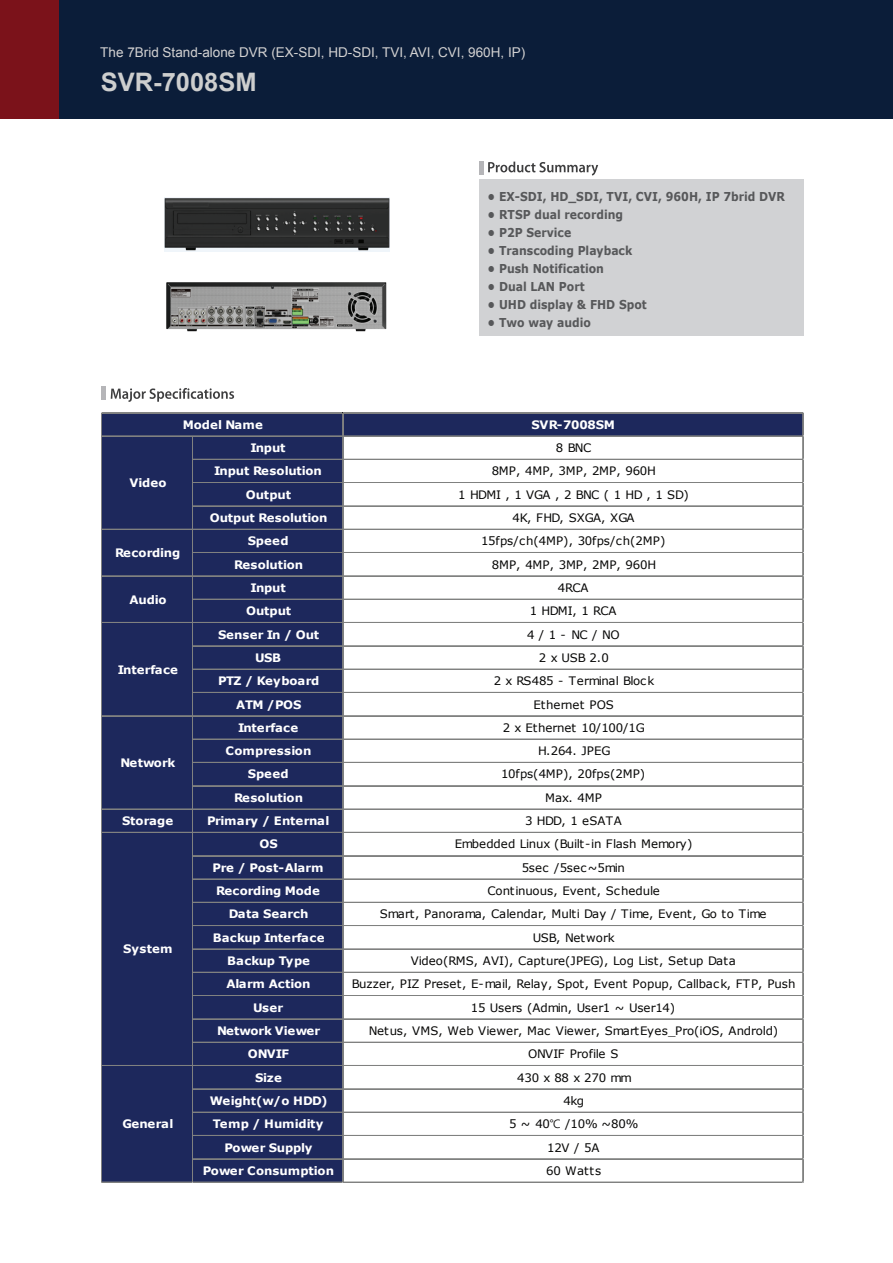
<style>
.page{position:relative;width:893px;height:1263px;background:#fff}
.page>*{position:absolute;margin:0;border:0;box-sizing:border-box;transform-origin:0 0}
.t1{font:700 25.5px "Arial";color:#cdcece}
.t2{font:13.5px "Arial";color:#d3d2d2}
.t3{font:700 12.3px "Verdana";color:#57585a;scale:.89 1}
.t4{font:11.7px "Verdana";letter-spacing:-.005em;color:#050504}
.t5{font:700 11.7px "Verdana";letter-spacing:-.005em;color:#fff}
.t6{font:700 11.7px "Verdana";letter-spacing:-.035em;color:#fff}
.t7{font:11.7px "Verdana";letter-spacing:-.025em;color:#050504}
.t8{font:700 11.7px "Verdana";letter-spacing:.015em;color:#fff}
.s1{font-family:"Malgun Gothic"}
</style>
<div class="page">
<div style="left:479px;top:179px;width:325px;height:157px;background:#d1d2d4"></div>
<hr style="left:479px;top:161px;width:4px;height:14px;background:#b5b5b8">
<hr style="left:102px;top:386px;width:4px;height:14px;background:#b5b5b8">
<svg style="left:488px;top:162px;width:110px;height:14px"></svg>
<svg style="left:111px;top:388px;width:123px;height:14px"></svg>
<div style="left:9px;top:0;width:884px;height:119px;background:#0b1d39"></div>
<div style="left:0;top:0;width:59px;height:119px;background:#7b121a"></div>
<img style="left:166px;top:282px;width:221px;height:50px">
<img style="left:164px;top:198px;width:226px;height:53px">
<div style="left:102px;top:413px;width:702px;height:24px;background:#1d285c"></div>
<div style="left:102px;top:436px;width:241px;height:747px;background:#1d285c"></div>
<hr style="left:102px;top:413px;width:241px;height:1px;background:#808180">
<hr style="left:343px;top:413px;width:461px;height:1px;background:#808180">
<hr style="left:102px;top:436px;width:702px;height:1px;background:#808180">
<hr style="left:193px;top:459px;width:611px;height:1px;background:#808180">
<hr style="left:193px;top:482px;width:611px;height:1px;background:#808180">
<hr style="left:193px;top:506px;width:611px;height:1px;background:#808180">
<hr style="left:102px;top:529px;width:702px;height:1px;background:#808180">
<hr style="left:193px;top:552px;width:611px;height:1px;background:#808180">
<hr style="left:102px;top:575px;width:702px;height:1px;background:#808180">
<hr style="left:102px;top:576px;width:702px;height:1px;background:#808180">
<hr style="left:193px;top:599px;width:611px;height:1px;background:#808180">
<hr style="left:102px;top:622px;width:702px;height:1px;background:#808180">
<hr style="left:193px;top:645px;width:610px;height:1px;background:#808180">
<hr style="left:193px;top:646px;width:611px;height:1px;background:#808180">
<hr style="left:193px;top:669px;width:611px;height:1px;background:#808180">
<hr style="left:193px;top:692px;width:611px;height:1px;background:#808180">
<hr style="left:102px;top:715px;width:702px;height:1px;background:#808180">
<hr style="left:102px;top:716px;width:702px;height:1px;background:#808180">
<hr style="left:193px;top:739px;width:611px;height:1px;background:#808180">
<hr style="left:193px;top:762px;width:611px;height:1px;background:#808180">
<hr style="left:193px;top:785px;width:610px;height:1px;background:#808180">
<hr style="left:193px;top:786px;width:611px;height:1px;background:#808180">
<hr style="left:102px;top:809px;width:702px;height:1px;background:#808180">
<hr style="left:102px;top:832px;width:702px;height:1px;background:#808180">
<hr style="left:193px;top:855px;width:611px;height:1px;background:#808180">
<hr style="left:193px;top:879px;width:611px;height:1px;background:#808180">
<hr style="left:193px;top:902px;width:611px;height:1px;background:#808180">
<hr style="left:193px;top:925px;width:611px;height:1px;background:#808180">
<hr style="left:193px;top:948px;width:610px;height:1px;background:#808180">
<hr style="left:193px;top:949px;width:611px;height:1px;background:#808180">
<hr style="left:193px;top:972px;width:611px;height:1px;background:#808180">
<hr style="left:193px;top:995px;width:611px;height:1px;background:#808180">
<hr style="left:193px;top:1018px;width:610px;height:1px;background:#808180">
<hr style="left:193px;top:1019px;width:611px;height:1px;background:#808180">
<hr style="left:193px;top:1042px;width:611px;height:1px;background:#808180">
<hr style="left:102px;top:1065px;width:702px;height:1px;background:#808180">
<hr style="left:193px;top:1088px;width:610px;height:1px;background:#808180">
<hr style="left:193px;top:1089px;width:611px;height:1px;background:#808180">
<hr style="left:193px;top:1112px;width:611px;height:1px;background:#808180">
<hr style="left:193px;top:1135px;width:611px;height:1px;background:#808180">
<hr style="left:193px;top:1158px;width:610px;height:1px;background:#808180">
<hr style="left:193px;top:1159px;width:611px;height:1px;background:#808180">
<hr style="left:101px;top:413px;width:1px;height:770px;background:#808180">
<hr style="left:192px;top:437px;width:1px;height:746px;background:#808180">
<hr style="left:342px;top:413px;width:1px;height:770px;background:#808180">
<hr style="left:343px;top:413px;width:1px;height:770px;background:#808180">
<hr style="left:102px;top:1182px;width:702px;height:1px;background:#808180">
<hr style="left:802px;top:413px;width:1px;height:770px;background:#808180">
<hr style="left:803px;top:413px;width:1px;height:770px;background:#808180">
<p class="t2" style="left:100px;top:43px;width:426px">The 7Brid Stand-alone DVR (EX-SDI, HD-SDI, TVI, AVI, CVI, 960H, IP)</p>
<h1 class="t1" style="left:101px;top:65px;width:157px">SVR-7008SM</h1>
<p class="t5" style="left:183px;top:416px;width:82px">Model Name</p>
<p class="t3" style="left:488px;top:188px;width:336px">• EX-SDI, HD_SDI, TVI, CVI, 960H, IP 7brid DVR</p>
<p class="t3" style="left:488px;top:206px;width:154px">• RTSP dual recording</p>
<p class="t3" style="left:488px;top:224px;width:96px">• P2P Service</p>
<p class="t3" style="left:488px;top:242px;width:164px">• Transcoding Playback</p>
<p class="t3" style="left:488px;top:260px;width:132px">• Push Notification</p>
<p class="t3" style="left:488px;top:278px;width:111px">• Dual LAN Port</p>
<p class="t3" style="left:488px;top:296px;width:180px">• UHD display &amp; FHD Spot</p>
<p class="t3" style="left:488px;top:314px;width:118px">• Two way audio</p>
<p class="t5" style="left:531px;top:416px;width:85px">SVR-7008SM</p>
<p class="t5" style="left:130px;top:474px;width:39px">Video</p>
<p class="t5" style="left:115px;top:544px;width:67px">Recording</p>
<p class="t5" style="left:130px;top:591px;width:39px">Audio</p>
<p class="t5" style="left:118px;top:661px;width:62px">Interface</p>
<p class="t5" style="left:121px;top:754px;width:56px">Network</p>
<p class="t5" style="left:250px;top:439px;width:37px">Input</p>
<p class="t4" style="left:556px;top:440px;width:37px">8 BNC</p>
<p class="t5" style="left:214px;top:463px;width:109px">Input Resolution</p>
<p class="t4" style="left:492px;top:463px;width:166px">8MP, 4MP, 3MP, 2MP, 960H</p>
<p class="t5" style="left:246px;top:486px;width:47px">Output</p>
<p class="t4" style="left:458px;top:486px;width:232px">1HDMI,1VGA,2BNC(1HD,1SD)</p>
<p class="t5" style="left:210px;top:509px;width:119px">Output Resolution</p>
<p class="t4" style="left:513px;top:510px;width:123px">4K, FHD, SXGA, XGA</p>
<p class="t5" style="left:248px;top:533px;width:42px">Speed</p>
<p class="t4" style="left:481px;top:533px;width:186px">15fps/ch(4MP), 30fps/ch(2MP)</p>
<p class="t5" style="left:234px;top:556px;width:70px">Resolution</p>
<p class="t4" style="left:492px;top:556px;width:166px">8MP, 4MP, 3MP, 2MP, 960H</p>
<p class="t5" style="left:251px;top:579px;width:37px">Input</p>
<p class="t4" style="left:558px;top:580px;width:32px">4RCA</p>
<p class="t5" style="left:246px;top:603px;width:47px">Output</p>
<p class="t4" style="left:530px;top:603px;width:88px">1 HDMI, 1 RCA</p>
<p class="t5" style="left:218px;top:626px;width:103px">Senser In / Out</p>
<p class="t4" style="left:527px;top:626px;width:94px">4/1-NC/NO</p>
<p class="t5" style="left:255px;top:649px;width:28px">USB</p>
<p class="t4" style="left:539px;top:649px;width:71px">2 x USB 2.0</p>
<p class="t5" style="left:218px;top:673px;width:103px">PTZ / Keyboard</p>
<p class="t4" style="left:494px;top:673px;width:162px">2 x RS485 - Terminal Block</p>
<p class="t5" style="left:236px;top:696px;width:67px">ATM /POS</p>
<p class="t4" style="left:534px;top:696px;width:82px">Ethernet POS</p>
<p class="t5" style="left:238px;top:719px;width:62px">Interface</p>
<p class="t4" style="left:503px;top:719px;width:144px">2 x Ethernet 10/100/1G</p>
<p class="t5" style="left:225px;top:743px;width:88px">Compression</p>
<p class="t4" style="left:538px;top:743px;width:74px">H.264. JPEG</p>
<p class="t5" style="left:248px;top:766px;width:42px">Speed</p>
<p class="t4" style="left:501px;top:766px;width:146px">10fps(4MP), 20fps(2MP)</p>
<p class="t5" style="left:234px;top:789px;width:70px">Resolution</p>
<p class="t4" style="left:545px;top:789px;width:58px">Max. 4MP</p>
<p class="t5" style="left:122px;top:812px;width:53px">Storage</p>
<p class="t5" style="left:207px;top:812px;width:124px">Primary / Enternal</p>
<p class="t4" style="left:525px;top:813px;width:98px">3 HDD, 1 eSATA</p>
<p class="t5" style="left:259px;top:836px;width:20px">OS</p>
<p class="t4" style="left:455px;top:836px;width:239px">Embedded Linux (Built-in Flash Memory)</p>
<p class="t6" style="left:213px;top:859px;width:112px">Pre / Post-Alarm</p>
<p class="t4" style="left:522px;top:859px;width:105px">5sec /5sec~5min</p>
<p class="t5" style="left:216px;top:882px;width:105px">Recording Mode</p>
<p class="t4" style="left:487px;top:883px;width:174px">Continuous, Event, Schedule</p>
<p class="t8" style="left:229px;top:906px;width:81px">Data Search</p>
<p class="t4" style="left:380px;top:906px;width:388px">Smart, Panorama, Calendar, Multi Day / Time, Event, Go to Time</p>
<p class="t5" style="left:213px;top:929px;width:113px">Backup Interface</p>
<p class="t4" style="left:533px;top:929px;width:83px">USB, Network</p>
<p class="t5" style="left:227px;top:952px;width:84px">Backup Type</p>
<p class="t4" style="left:411px;top:953px;width:327px">Video(RMS, AVI), Capture(JPEG), Log List, Setup Data</p>
<p class="t5" style="left:226px;top:976px;width:86px">Alarm Action</p>
<p class="t4" style="left:352px;top:976px;width:445px">Buzzer, PIZ Preset, E-mail, Relay, Spot, Event Popup, Callback, FTP, Push</p>
<p class="t5" style="left:253px;top:999px;width:32px">User</p>
<p class="t4" style="left:471px;top:999px;width:206px">15 Users (Admin, User1 ~ User14)</p>
<p class="t5" style="left:217px;top:1022px;width:105px">Network Viewer</p>
<p class="t4" style="left:369px;top:1023px;width:411px">Netus, VMS, Web Viewer, Mac Viewer, SmartEyes_Pro(iOS, Androld)</p>
<p class="t5" style="left:248px;top:1046px;width:43px">ONVIF</p>
<p class="t7" style="left:528px;top:1046px;width:92px">ONVIF Profile S</p>
<p class="t5" style="left:255px;top:1069px;width:28px">Size</p>
<p class="t4" style="left:517px;top:1069px;width:116px">430 x 88 x 270 mm</p>
<p class="t5" style="left:210px;top:1092px;width:119px">Weight(w/o HDD)</p>
<p class="t4" style="left:563px;top:1092px;width:22px">4kg</p>
<p class="t5" style="left:213px;top:1116px;width:112px">Temp / Humidity</p>
<p class="t4" style="left:509px;top:1116px;width:131px">5 ~ 40<span class="s1">℃</span> /10% ~80%</p>
<p class="t5" style="left:224px;top:1139px;width:90px">Power Supply</p>
<p class="t4" style="left:547px;top:1139px;width:54px">12V / 5A</p>
<p class="t5" style="left:203px;top:1162px;width:133px">Power Consumption</p>
<p class="t4" style="left:546px;top:1162px;width:56px">60 Watts</p>
<p class="t5" style="left:123px;top:941px;width:51px">System</p>
<p class="t5" style="left:122px;top:1116px;width:53px">General</p>
</div>
